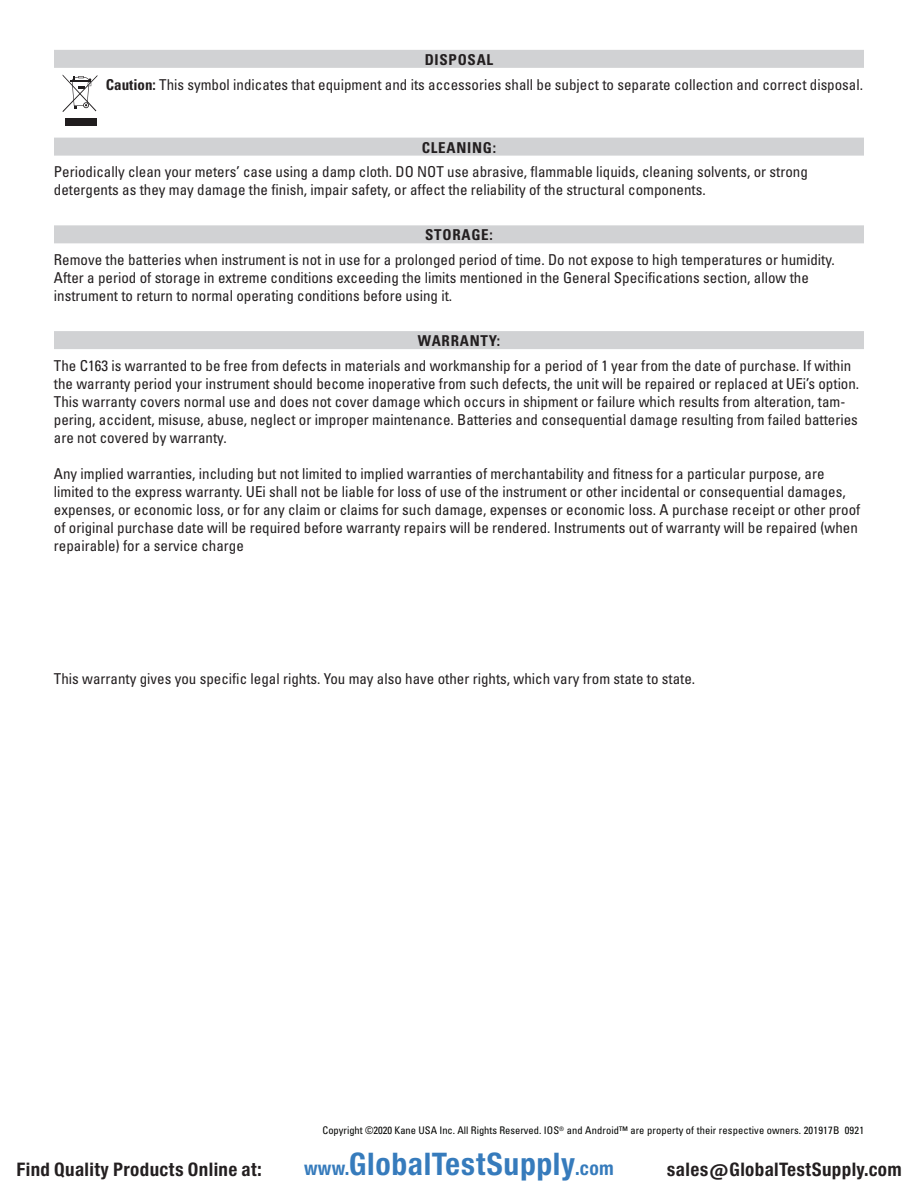
<style>
.page{position:relative;width:918px;height:1188px;background:#fff}
.page>*{position:absolute;margin:0;border:0;box-sizing:border-box;transform-origin:0 0}
.t1{font:29.7px "Europa Gro Nr 2 SBOP Bol Con";letter-spacing:.02em;color:#367bbc}
.t2{font:17.85px "Europa Gro Nr 2 SBOP Bol Con";letter-spacing:.02em;color:#231f20}
.t3{font:condensed 15px/18px "Univers LT Std";color:#231f20}
.t4{font:700 condensed 15px "Univers LT Std";letter-spacing:.05em;color:#231f20}
.t5{font:condensed 10.5px "Univers LT Std";letter-spacing:.01em;color:#040503}
.s1{font-weight:700}
.s2{font-size:18.3px}
</style>
<div class="page">
<div style="left:54px;top:50px;width:810px;height:18px;background:#d1d2d4"></div>
<div style="left:54px;top:138px;width:810px;height:18px;background:#d1d2d4"></div>
<div style="left:54px;top:225px;width:810px;height:18px;background:#d1d2d4"></div>
<div style="left:54px;top:331px;width:810px;height:18px;background:#d1d2d4"></div>
<div style="left:65px;top:118px;width:31px;height:8px;background:#201d1e"></div>
<svg style="left:62px;top:75px;width:35px;height:37px"></svg>
<p class="t3" style="left:106px;top:47px;width:759px;line-height:24.8px;text-indent:319px"><span class="s1">DISPOSAL<br>Caution:</span> This symbol indicates that equipment and its accessories shall be subject to separate collection and correct disposal.</p>
<p class="t4" style="left:422px;top:138px;width:76px">CLEANING:</p>
<p class="t3" style="left:54px;top:163px;width:755px">Periodically clean your meters’ case using a damp cloth. DO NOT use abrasive, flammable liquids, cleaning solvents, or strong detergents as they may damage the finish, impair safety, or affect the reliability of the structural components.</p>
<p class="t4" style="left:425px;top:226px;width:69px">STORAGE:</p>
<p class="t3" style="left:54px;top:251px;width:782px">Remove the batteries when instrument is not in use for a prolonged period of time. Do not expose to high temperatures or humidity.<br>After a period of storage in extreme conditions exceeding the limits mentioned in the General Specifications section, allow the instrument to return to normal operating conditions before using it.</p>
<p class="t4" style="left:418px;top:332px;width:84px">WARRANTY:</p>
<p class="t3" style="left:54px;top:356px;width:807px">The C163 is warranted to be free from defects in materials and workmanship for a period of 1 year from the date of purchase. If within the warranty period your instrument should become inoperative from such defects, the unit will be repaired or replaced at UEi’s option.<br>This warranty covers normal use and does not cover damage which occurs in shipment or failure which results from alteration, tam&shy;pering, accident, misuse, abuse, neglect or improper maintenance. Batteries and consequential damage resulting from failed batteries are not covered by warranty.</p>
<p class="t3" style="left:54px;top:464px;width:808px">Any implied warranties, including but not limited to implied warranties of merchantability and fitness for a particular purpose, are limited to the express warranty. UEi shall not be liable for loss of use of the instrument or other incidental or consequential damages, expenses, or economic loss, or for any claim or claims for such damage, expenses or economic loss. A purchase receipt or other proof of original purchase date will be required before warranty repairs will be rendered. Instruments out of warranty will be repaired (when repairable) for a service charge</p>
<p class="t3" style="left:54px;top:670px;width:643px">This warranty gives you specific legal rights. You may also have other rights, which vary from state to state.</p>
<p class="t5" style="left:323px;top:1124px;width:543px">Copyright ©2020 Kane USA Inc. All Rights Reserved. IOS<sup>®</sup> and Android™ are property of their respective owners. 201917B 0921</p>
<p class="t2" style="left:16px;top:1159px;width:247px">Find Quality Products Online at:</p>
<h1 class="t1" style="left:304px;top:1147px;width:311px"><span class="s2">www.</span>GlobalTestSupply<span class="s2">.com</span></h1>
<p class="t2" style="left:667px;top:1159px;width:236px">sales@GlobalTestSupply.com</p>
</div>
